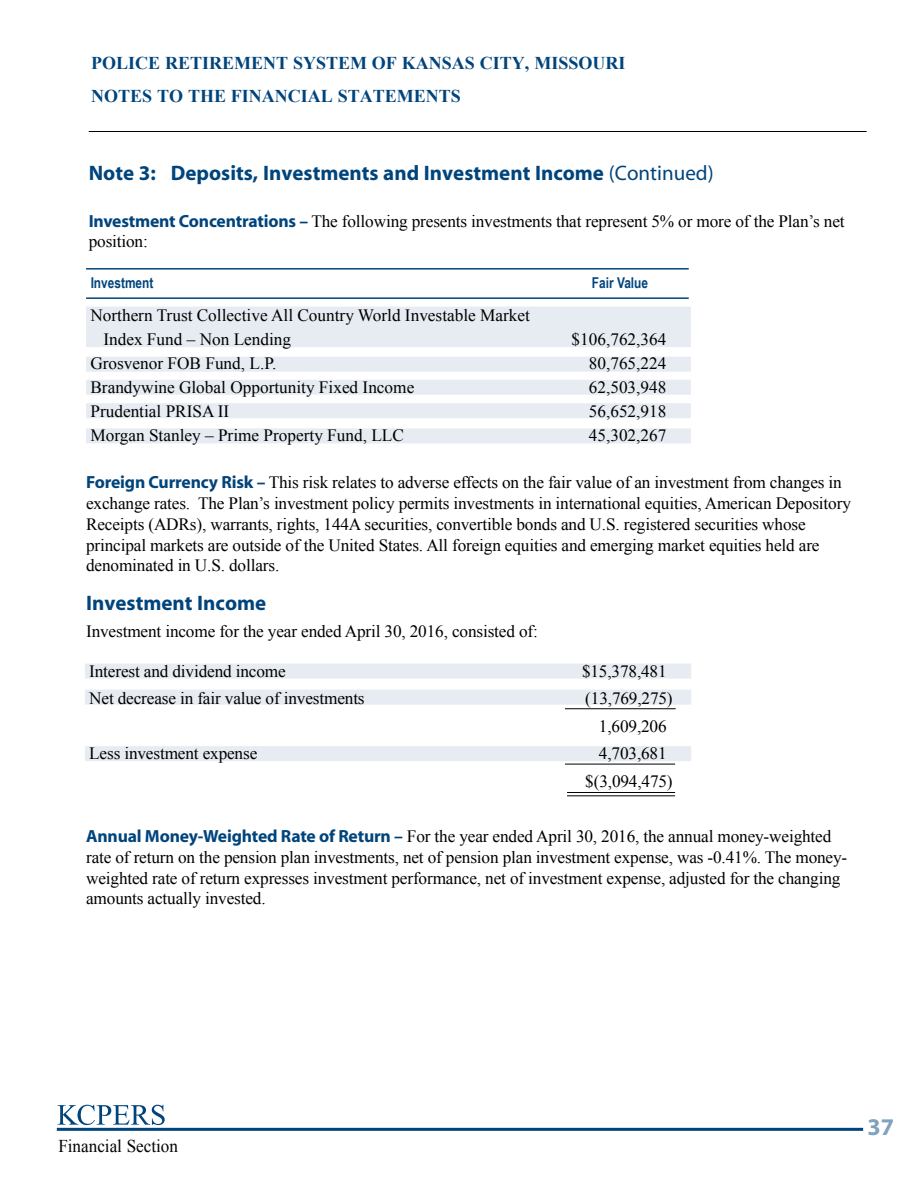
<style>
.page{position:relative;width:918px;height:1188px;background:#fff}
.page>*{position:absolute;margin:0;border:0;box-sizing:border-box;transform-origin:0 0}
.t1{font:700 24px "Myriad";color:#80a2bd}
.t2{font:700 21px "Myriad";color:#00447c}
.t3{font:700 18px/32.4px "Times New Roman";color:#00447c}
.t4{font:18px "Times New Roman";color:#000;scale:.95 1}
.t5{font:17.25px/20.7px "Times New Roman";letter-spacing:-.01em;color:#000}
.t6{font:700 15px "Arial Narrow";color:#00447c}
.s1{font-weight:400}
.s2{font-family:"Myriad";font-weight:700;font-size:17.7px;color:#00447c}
</style>
<div class="page">
<svg style="left:57px;top:1105px;width:108px;height:20px"></svg>
<hr style="left:57px;top:1128px;width:806px;height:3px;background:#00447c">
<hr style="left:89px;top:131px;width:778px;height:1px;background:#000">
<div style="left:85px;top:664px;width:606px;height:15px;background:#e6ecf2"></div>
<div style="left:85px;top:690px;width:606px;height:15px;background:#e6ecf2"></div>
<div style="left:85px;top:746px;width:606px;height:15px;background:#e6ecf2"></div>
<hr style="left:565px;top:764px;width:110px;height:1px;background:#000">
<hr style="left:565px;top:708px;width:111px;height:1px;background:#000">
<hr style="left:567px;top:795px;width:108px;height:1px;background:#000">
<hr style="left:567px;top:792px;width:108px;height:1px;background:#000">
<div style="left:86px;top:428px;width:605px;height:15px;background:#e6ecf2"></div>
<div style="left:86px;top:380px;width:605px;height:15px;background:#e6ecf2"></div>
<div style="left:86px;top:307px;width:605px;height:40px;background:#e6ecf2"></div>
<div style="left:86px;top:357px;width:605px;height:15px;background:#e6ecf2"></div>
<div style="left:86px;top:403px;width:605px;height:15px;background:#e6ecf2"></div>
<hr style="left:86px;top:297px;width:603px;height:2px;background:#00447c">
<hr style="left:86px;top:268px;width:603px;height:2px;background:#00447c">
<p class="t3" style="left:91px;top:47px;width:536px">POLICE RETIREMENT SYSTEM OF KANSAS CITY, MISSOURI<br>NOTES TO THE FINANCIAL STATEMENTS</p>
<p class="t2" style="left:89px;top:162px;width:626px">Note 3: Deposits, Investments and Investment Income <span class="s1">(Continued)</span></p>
<p class="t5" style="left:89px;top:210px;width:757px"><span class="s2">Investment Concentrations –</span> The following presents investments that represent 5% or more of the Plan’s net position:</p>
<p class="t6" style="left:91px;top:271px;width:64px">Investment</p>
<p class="t6" style="left:592px;top:271px;width:58px">Fair Value</p>
<p class="t5" style="left:103px;top:303px;width:428px;line-height:24px;text-indent:-13px">Northern Trust Collective All Country World Investable Market<br>Index Fund – Non Lending</p>
<p class="t5" style="left:572px;top:329px;width:96px">$106,762,364</p>
<p class="t5" style="left:90px;top:353px;width:187px">Grosvenor FOB Fund, L.P.</p>
<p class="t5" style="left:589px;top:353px;width:79px">80,765,224</p>
<p class="t5" style="left:90px;top:377px;width:325px">Brandywine Global Opportunity Fixed Income</p>
<p class="t5" style="left:589px;top:377px;width:79px">62,503,948</p>
<p class="t5" style="left:90px;top:401px;width:140px">Prudential PRISA II</p>
<p class="t5" style="left:589px;top:401px;width:79px">56,652,918</p>
<p class="t5" style="left:90px;top:425px;width:315px">Morgan Stanley – Prime Property Fund, LLC</p>
<p class="t5" style="left:589px;top:425px;width:79px">45,302,267</p>
<p class="t5" style="left:86px;top:472px;width:766px"><span class="s2">Foreign Currency Risk –</span> This risk relates to adverse effects on the fair value of an investment from changes in exchange rates. The Plan’s investment policy permits investments in international equities, American Depository Receipts (ADRs), warrants, rights, 144A securities, convertible bonds and U.S. registered securities whose principal markets are outside of the United States. All foreign equities and emerging market equities held are denominated in U.S. dollars.</p>
<p class="t2" style="left:86px;top:592px;width:182px">Investment Income</p>
<p class="t5" style="left:86px;top:621px;width:453px">Investment income for the year ended April 30, 2016, consisted of:</p>
<p class="t5" style="left:89px;top:661px;width:198px">Interest and dividend income</p>
<p class="t5" style="left:582px;top:661px;width:86px">$15,378,481</p>
<p class="t5" style="left:89px;top:688px;width:277px">Net decrease in fair value of investments</p>
<p class="t5" style="left:585px;top:685px;width:89px;line-height:27.5px;text-align:center">(13,769,275)<br>1,609,206</p>
<p class="t5" style="left:89px;top:743px;width:170px">Less investment expense</p>
<p class="t5" style="left:585px;top:739px;width:89px;line-height:27.5px;text-align:center">4,703,681 $(3,094,475)</p>
<p class="t5" style="left:86px;top:826px;width:763px"><span class="s2">Annual Money-Weighted Rate of Return –</span> For the year ended April 30, 2016, the annual money-weighted rate of return on the pension plan investments, net of pension plan investment expense, was -0.41%. The money&shy;weighted rate of return expresses investment performance, net of investment expense, adjusted for the changing amounts actually invested.</p>
<p class="t4" style="left:58px;top:1134px;width:127px">Financial Section</p>
<h1 class="t1" style="left:867px;top:1115px;width:28px">37</h1>
</div>
